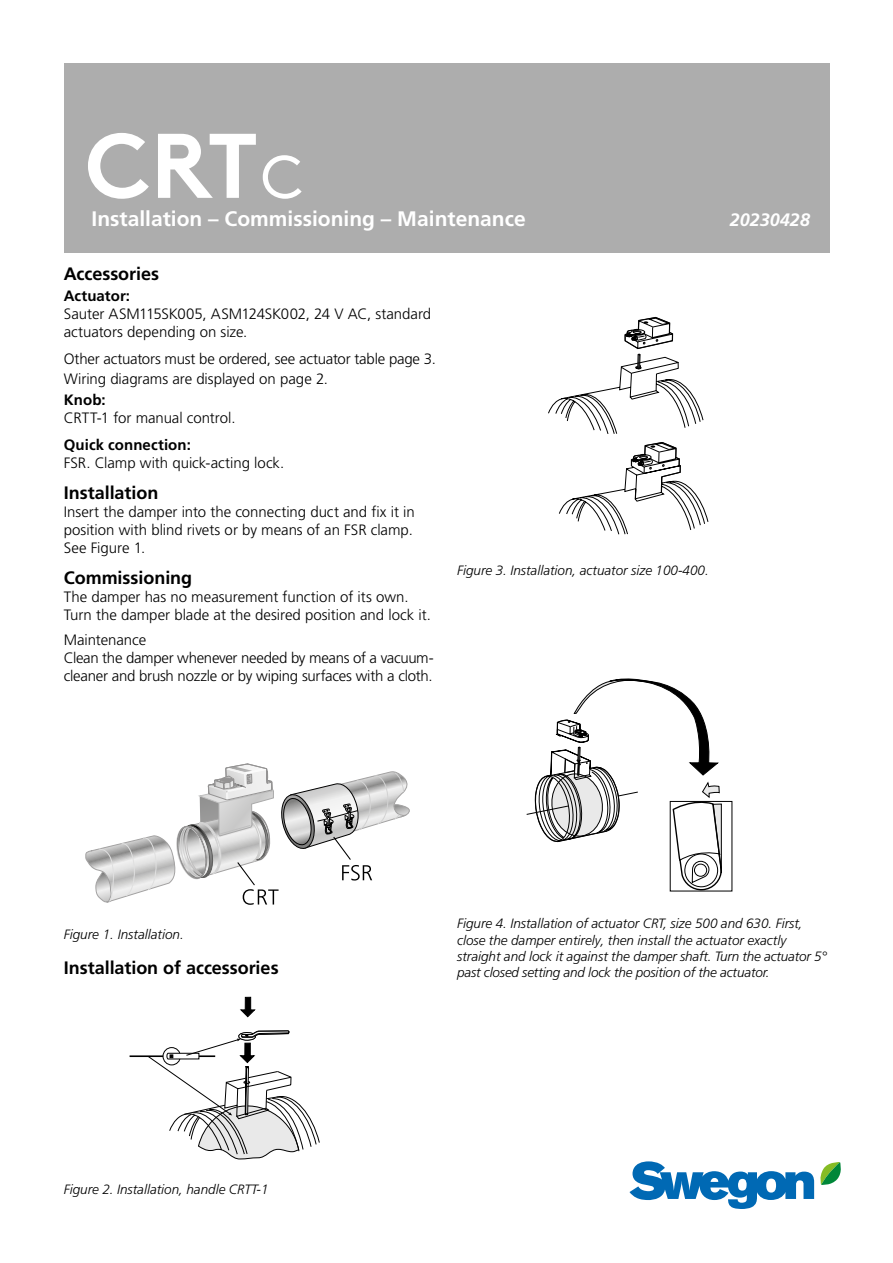
<style>
.page{position:relative;width:893px;height:1263px;background:#fff}
.page>*{position:absolute;margin:0;border:0;box-sizing:border-box;transform-origin:0 0}
.t1{font:700 91.5px "Swegon Brown";color:#fff}
.t2{font:700 21px "Frutiger LT Pro";color:#fff}
.t3{font:700 18px "Frutiger LT Pro";color:#000}
.t4{font:italic 700 18px "Frutiger LT Pro";color:#fff}
.t5{font:300 15px/18px "Frutiger LT Pro";letter-spacing:-.005em;color:#000}
.t6{font:700 15px "Frutiger LT Pro";letter-spacing:.005em;color:#000}
.t7{font:italic 300 13.5px/16.2px "Frutiger LT Pro";color:#000}
.s1{font-weight:300}
</style>
<div class="page">
<div style="left:64px;top:64px;width:765px;height:189px;background:#adadad"></div>
<svg style="left:629px;top:1161px;width:212px;height:48px"></svg>
<svg style="left:526px;top:678px;width:206px;height:213px"></svg>
<svg style="left:548px;top:317px;width:161px;height:218px"></svg>
<hr style="left:130px;top:1055px;width:85px;height:2px;background:#000">
<svg style="left:240px;top:997px;width:15px;height:20px"></svg>
<svg style="left:148px;top:1030px;width:172px;height:129px"></svg>
<svg style="left:85px;top:763px;width:325px;height:142px"></svg>
<h1 class="t1" style="left:85px;top:92px;width:221px">CRT<span class="s1">c</span></h1>
<h2 class="t2" style="left:92px;top:206px;width:436px">Installation – Commissioning – Maintenance</h2>
<p class="t4" style="left:730px;top:209px;width:82px">20230428</p>
<p class="t3" style="left:64px;top:263px;width:97px">Accessories</p>
<p class="t6" style="left:64px;top:286px;width:68px">Actuator:</p>
<p class="t5" style="left:64px;top:304px;width:369px">Sauter ASM115SK005, ASM124SK002, 24 V AC, standard actuators depending on size.</p>
<p class="t5" style="left:64px;top:348px;width:374px;line-height:20.5px">Other actuators must be ordered, see actuator table page 3.<br>Wiring diagrams are displayed on page 2.</p>
<p class="t6" style="left:64px;top:390px;width:43px">Knob:</p>
<p class="t5" style="left:64px;top:408px;width:173px">CRTT-1 for manual control.</p>
<p class="t6" style="left:64px;top:435px;width:129px">Quick connection:</p>
<p class="t5" style="left:64px;top:453px;width:222px">FSR. Clamp with quick-acting lock.</p>
<p class="t3" style="left:64px;top:482px;width:96px">Installation</p>
<p class="t5" style="left:64px;top:503px;width:352px">Insert the damper into the connecting duct and fix it in position with blind rivets or by means of an FSR clamp.<br>See Figure 1.</p>
<p class="t3" style="left:64px;top:567px;width:130px">Commissioning</p>
<p class="t5" style="left:64px;top:588px;width:369px">The damper has no measurement function of its own.<br>Turn the damper blade at the desired position and lock it.</p>
<p class="t5" style="left:64px;top:631px;width:371px">Maintenance<br>Clean the damper whenever needed by means of a vacuum&shy;cleaner and brush nozzle or by wiping surfaces with a cloth.</p>
<p class="t7" style="left:457px;top:562px;width:253px">Figure 3. Installation, actuator size 100-400.</p>
<p class="t7" style="left:64px;top:927px;width:122px">Figure 1. Installation.</p>
<p class="t7" style="left:457px;top:916px;width:371px">Figure 4. Installation of actuator CRT, size 500 and 630. First, close the damper entirely, then install the actuator exactly straight and lock it against the damper shaft. Turn the actuator 5° past closed setting and lock the position of the actuator.</p>
<p class="t3" style="left:64px;top:957px;width:216px">Installation of accessories</p>
<p class="t7" style="left:64px;top:1181px;width:206px">Figure 2. Installation, handle CRTT-1</p>
</div>
